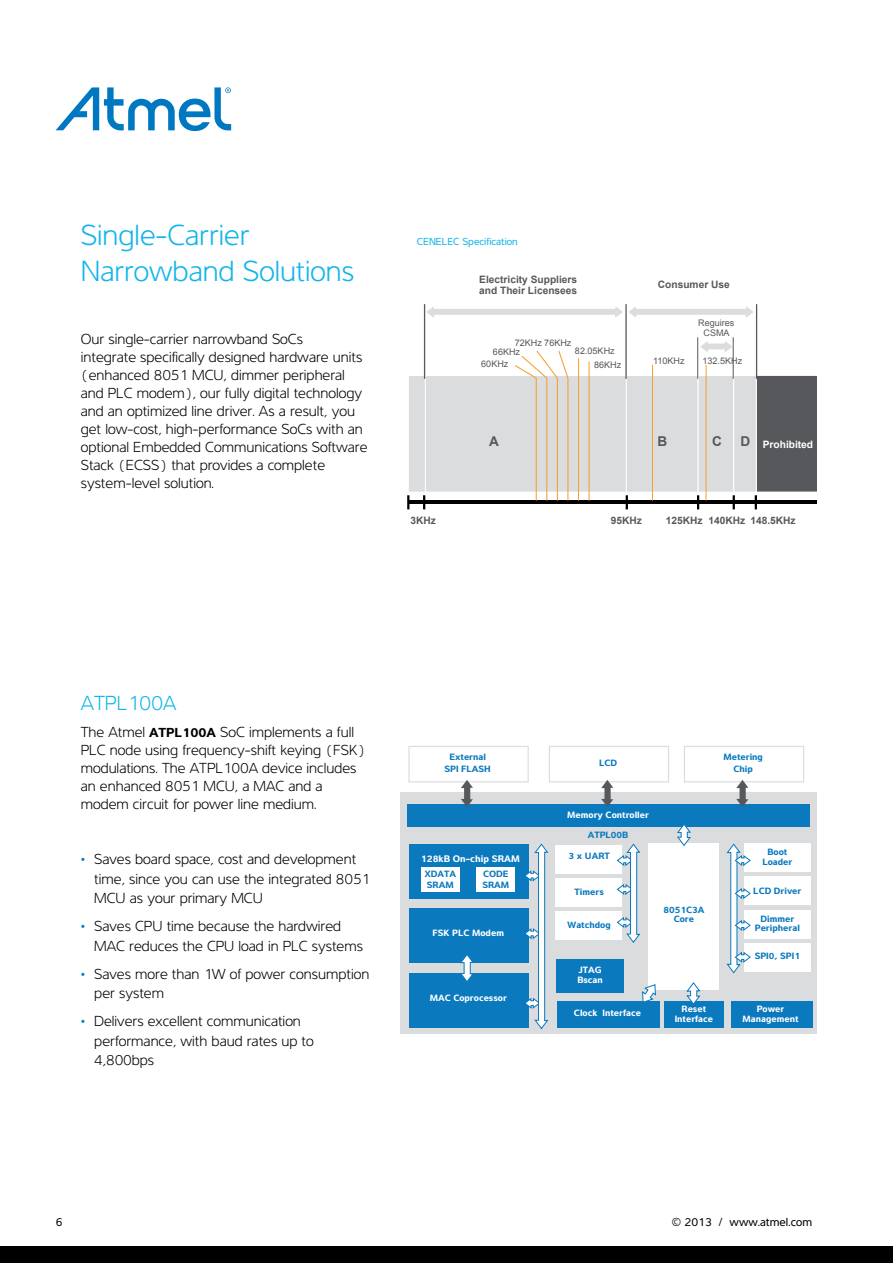
<style>
.page{position:relative;width:893px;height:1263px;background:#fff}
.page>*{position:absolute;margin:0;border:0;box-sizing:border-box;transform-origin:0 0}
.t1{font:300 30px/36px "Interval";color:#12b5ea}
.t2{font:300 21px "Interval";color:#12b5ea}
.t3{font:300 15px/18px "Interval";color:#000}
.t4{font:700 13.65px "Arial";color:#57585b}
.t5{font:12px "Interval";color:#000}
.t6{font:10.5px "Interval";color:#12b5ea}
.t7{font:700 10.2px/11.2px "Arial";color:#57585b}
.t8{font:700 10.2px "Arial";color:#fff}
.t9{font:700 9.9px "Interval";color:#fff}
.t10{font:700 9.45px/11.2px "Interval";color:#0a79be;text-align:center}
.t11{font:700 9.45px/9.4px "Interval";color:#fff;text-align:center}
.t12{font:9px/10.2px "Arial";color:#57585b;text-align:center}
.s1{font-weight:700;font-size:13.5px}
.s2{color:#0078c1}
</style>
<div class="page">
<svg style="left:56px;top:87px;width:175px;height:44px"></svg>
<div style="left:0;top:1247px;width:893px;height:16px;background:#000"></div>
<div style="left:400px;top:792px;width:417px;height:242px;background:#dbdcde"></div>
<div style="left:408px;top:804px;width:402px;height:23px;background:#0a79be"></div>
<div style="left:410px;top:844px;width:119px;height:55px;background:#0a79be"></div>
<div style="left:410px;top:908px;width:119px;height:55px;background:#0a79be"></div>
<div style="left:410px;top:973px;width:119px;height:55px;background:#0a79be"></div>
<div style="left:408px;top:746px;width:121px;height:36px;border:1px solid #dbdcde"></div>
<div style="left:421px;top:867px;width:39px;height:25px;background:#fff"></div>
<div style="left:476px;top:867px;width:39px;height:25px;background:#fff"></div>
<div style="left:556px;top:959px;width:68px;height:33px;background:#0a79be"></div>
<div style="left:557px;top:1001px;width:102px;height:27px;background:#0a79be"></div>
<div style="left:664px;top:1001px;width:60px;height:27px;background:#0a79be"></div>
<div style="left:731px;top:1001px;width:81px;height:27px;background:#0a79be"></div>
<div style="left:744px;top:844px;width:66px;height:28px;background:#fff"></div>
<div style="left:744px;top:877px;width:66px;height:28px;background:#fff"></div>
<div style="left:556px;top:845px;width:66px;height:28px;background:#fff"></div>
<div style="left:556px;top:878px;width:66px;height:28px;background:#fff"></div>
<div style="left:744px;top:910px;width:66px;height:28px;background:#fff"></div>
<div style="left:744px;top:943px;width:66px;height:28px;background:#fff"></div>
<div style="left:648px;top:843px;width:71px;height:147px;background:#fff"></div>
<svg style="left:461px;top:780px;width:12px;height:27px"></svg>
<div style="left:549px;top:746px;width:120px;height:36px;border:1px solid #dbdcde"></div>
<svg style="left:601px;top:780px;width:12px;height:27px"></svg>
<div style="left:684px;top:746px;width:120px;height:36px;border:1px solid #dbdcde"></div>
<svg style="left:736px;top:780px;width:12px;height:27px"></svg>
<svg style="left:460px;top:955px;width:12px;height:26px"></svg>
<svg style="left:686px;top:982px;width:15px;height:21px"></svg>
<svg style="left:677px;top:825px;width:14px;height:21px"></svg>
<div style="left:556px;top:911px;width:66px;height:28px;background:#fff"></div>
<svg style="left:642px;top:984px;width:14px;height:18px"></svg>
<svg style="left:526px;top:843px;width:22px;height:186px"></svg>
<svg style="left:616px;top:843px;width:25px;height:100px"></svg>
<svg style="left:726px;top:843px;width:25px;height:130px"></svg>
<div style="left:408px;top:375px;width:18px;height:117px;background:#dbdcde"></div>
<div style="left:408px;top:375px;width:19px;height:118px;border:1px solid #fff"></div>
<div style="left:425px;top:375px;width:202px;height:117px;background:#dbdcde"></div>
<div style="left:425px;top:375px;width:202px;height:118px;border:1px solid #fff"></div>
<div style="left:626px;top:375px;width:72px;height:117px;background:#dbdcde"></div>
<div style="left:626px;top:375px;width:73px;height:118px;border:1px solid #fff"></div>
<div style="left:698px;top:375px;width:36px;height:117px;background:#dbdcde"></div>
<div style="left:698px;top:375px;width:36px;height:118px;border:1px solid #fff"></div>
<div style="left:734px;top:375px;width:22px;height:117px;background:#dbdcde"></div>
<div style="left:733px;top:375px;width:24px;height:118px;border:1px solid #fff"></div>
<hr style="left:408px;top:501px;width:409px;height:3px;background:#000">
<svg style="left:407px;top:495px;width:2px;height:14px"></svg>
<svg style="left:423px;top:495px;width:2px;height:14px"></svg>
<svg style="left:626px;top:495px;width:2px;height:14px"></svg>
<svg style="left:697px;top:495px;width:2px;height:14px"></svg>
<svg style="left:733px;top:495px;width:2px;height:14px"></svg>
<svg style="left:755px;top:375px;width:62px;height:134px"></svg>
<hr style="left:424px;top:304px;width:1px;height:75px;background:#57585b">
<hr style="left:625px;top:304px;width:2px;height:75px;background:#57585b">
<hr style="left:697px;top:337px;width:1px;height:42px;background:#57585b">
<hr style="left:733px;top:337px;width:1px;height:42px;background:#57585b">
<hr style="left:756px;top:304px;width:1px;height:75px;background:#57585b">
<svg style="left:426px;top:306px;width:327px;height:12px"></svg>
<svg style="left:700px;top:341px;width:32px;height:11px"></svg>
<svg style="left:514px;top:350px;width:55px;height:151px"></svg>
<svg style="left:577px;top:358px;width:3px;height:143px"></svg>
<hr style="left:588px;top:362px;width:2px;height:139px;background:#f89d31">
<svg style="left:651px;top:364px;width:2px;height:137px"></svg>
<svg style="left:705px;top:364px;width:2px;height:137px"></svg>
<h1 class="t1" style="left:81px;top:216px;width:275px">Single-Carrier<br>Narrowband Solutions</h1>
<p class="t3" style="left:81px;top:330px;width:288px">Our single-carrier narrowband SoCs<br>integrate specifically designed hardware units (enhanced 8051 MCU, dimmer peripheral and PLC modem), our fully digital technology and an optimized line driver. As a result, you get low-cost, high-performance SoCs with an optional Embedded Communications Software Stack (ECSS) that provides a complete system-level solution.</p>
<p class="t6" style="left:417px;top:238px;width:102px">CENELEC Specification</p>
<p class="t7" style="left:479px;top:275px;width:99px">Electricity Suppliers and Their Licensees</p>
<p class="t7" style="left:658px;top:280px;width:73px">Consumer Use</p>
<p class="t12" style="left:515px;top:338px;width:58px">72KHz 76KHz</p>
<p class="t12" style="left:575px;top:346px;width:41px">82.05KHz</p>
<p class="t12" style="left:493px;top:347px;width:29px">66KHz</p>
<p class="t12" style="left:481px;top:360px;width:29px">60KHz</p>
<p class="t4" style="left:489px;top:436px;width:11px">A</p>
<p class="t12" style="left:594px;top:361px;width:29px">86KHz</p>
<p class="t12" style="left:698px;top:319px;width:38px">Reguires<br>CSMA</p>
<p class="t12" style="left:653px;top:356px;width:33px">110KHz</p>
<p class="t12" style="left:702px;top:356px;width:41px">132.5KHz</p>
<p class="t4" style="left:657px;top:436px;width:11px">B</p>
<p class="t4" style="left:712px;top:436px;width:11px">C</p>
<p class="t4" style="left:740px;top:436px;width:11px">D</p>
<p class="t8" style="left:763px;top:441px;width:52px">Prohibited</p>
<p class="t7" style="left:410px;top:515px;width:27px">3KHz</p>
<p class="t7" style="left:611px;top:515px;width:33px">95KHz</p>
<p class="t7" style="left:666px;top:515px;width:131px">125KHz 140KHz 148.5KHz</p>
<h2 class="t2" style="left:81px;top:691px;width:97px">ATPL100A</h2>
<p class="t3" style="left:81px;top:723px;width:286px">The Atmel <span class="s1">ATPL100A</span> SoC implements a full PLC node using frequency-shift keying (FSK) modulations. The ATPL100A device includes an enhanced 8051 MCU, a MAC and a modem circuit for power line medium.</p>
<p class="t3" style="left:94px;top:849px;width:277px;line-height:19.5px;text-indent:-14px"><span class="s2">•</span> Saves board space, cost and development time, since you can use the integrated 8051<br>MCU as your primary MCU</p>
<p class="t3" style="left:94px;top:916px;width:270px;line-height:19.5px;text-indent:-14px"><span class="s2">•</span> Saves CPU time because the hardwired<br>MAC reduces the CPU load in PLC systems</p>
<p class="t3" style="left:94px;top:964px;width:277px;line-height:19.5px;text-indent:-14px"><span class="s2">•</span> Saves more than 1W of power consumption per system</p>
<p class="t3" style="left:94px;top:1011px;width:221px;line-height:19.5px;text-indent:-14px"><span class="s2">•</span> Delivers excellent communication performance, with baud rates up to<br>4,800bps</p>
<p class="t10" style="left:445px;top:752px;width:48px">External<br>SPI FLASH</p>
<p class="t9" style="left:421px;top:855px;width:101px">128kB On-chip SRAM</p>
<p class="t10" style="left:424px;top:869px;width:33px;text-align:left">XDATA<br>SRAM</p>
<p class="t10" style="left:482px;top:869px;width:28px;text-align:left">CODE<br>SRAM</p>
<p class="t11" style="left:433px;top:929px;width:73px">FSK PLC Modem</p>
<p class="t11" style="left:430px;top:994px;width:79px">MAC Coprocessor</p>
<p class="t10" style="left:599px;top:758px;width:20px">LCD</p>
<p class="t11" style="left:567px;top:810px;width:83px">Memory Controller</p>
<p class="t10" style="left:588px;top:830px;width:42px">ATPL00B</p>
<p class="t10" style="left:569px;top:851px;width:43px">3 x UART</p>
<p class="t10" style="left:575px;top:887px;width:31px">Timers</p>
<p class="t10" style="left:568px;top:920px;width:45px">Watchdog</p>
<p class="t10" style="left:663px;top:905px;width:42px;line-height:9.4px">8051C3A<br>Core</p>
<p class="t10" style="left:723px;top:752px;width:41px">Metering<br>Chip</p>
<p class="t10" style="left:762px;top:848px;width:32px;line-height:9.4px">Boot<br>Loader</p>
<p class="t10" style="left:753px;top:886px;width:50px">LCD Driver</p>
<p class="t10" style="left:755px;top:914px;width:47px;line-height:9.4px">Dimmer<br>Peripheral</p>
<p class="t10" style="left:755px;top:951px;width:47px">SPI0, SPI1</p>
<p class="t11" style="left:577px;top:966px;width:27px;text-align:left">JTAG<br>Bscan</p>
<p class="t11" style="left:574px;top:1009px;width:69px">Clock Interface</p>
<p class="t11" style="left:743px;top:1005px;width:57px">Power<br>Management</p>
<p class="t11" style="left:675px;top:1005px;width:40px">Reset<br>Interface</p>
<p class="t5" style="left:56px;top:1217px;width:8px">6</p>
<p class="t5" style="left:672px;top:1215px;width:142px">© 2013 / www.atmel.com</p>
</div>
